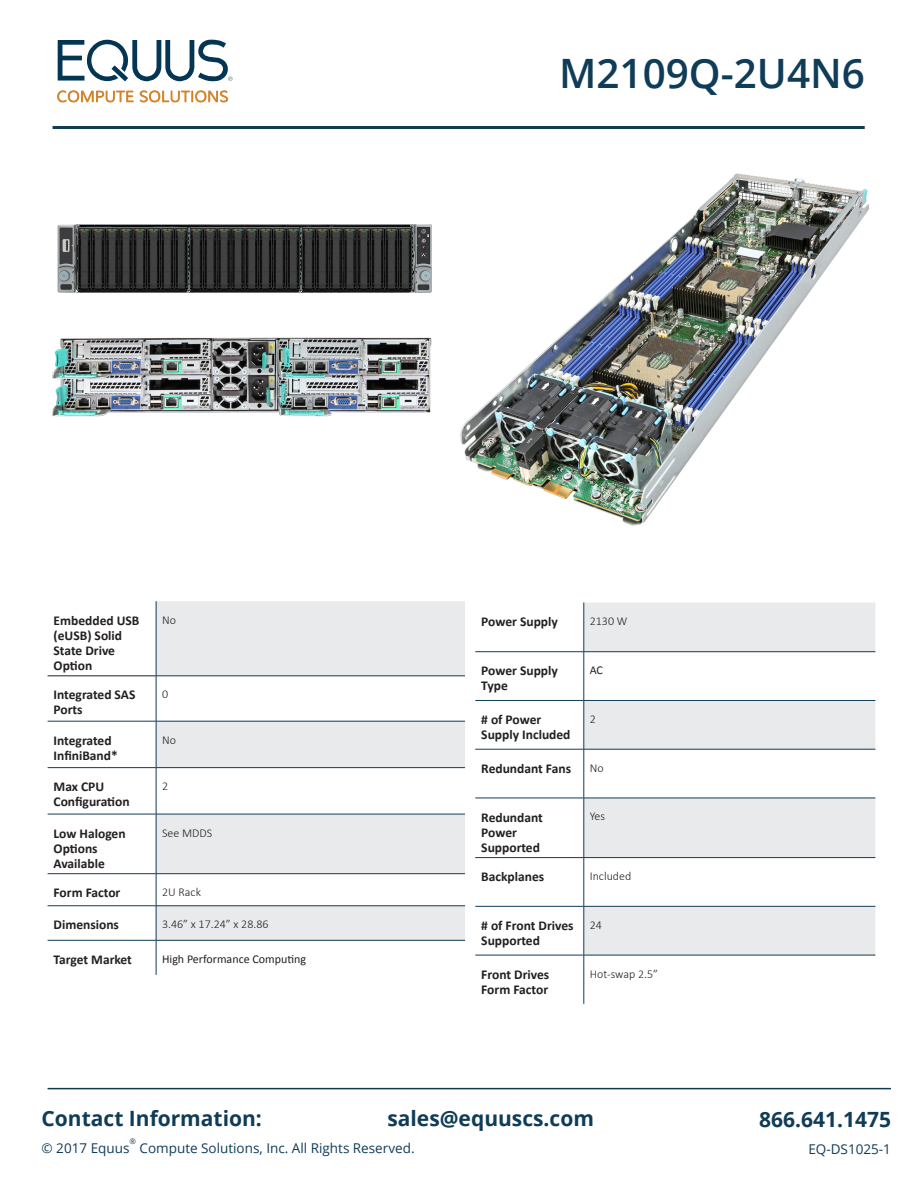
<style>
.page{position:relative;width:918px;height:1188px;background:#fff}
.page>*{position:absolute;margin:0;border:0;box-sizing:border-box;transform-origin:0 0}
.t1{font:600 40.5px "Open Sans";color:#103c58}
.t2{font:700 21px "Open Sans";color:#103c58}
.t3{font:700 13.5px/15px "Calibri";color:#231f20}
.t4{font:13.5px "Open Sans";color:#103c58}
.t5{font:300 12px "Calibri";color:#231f20}
.t6{font:12px "Calibri";color:#231f20}
.t7{font:7.8px "Open Sans";color:#103c58}
</style>
<div class="page">
<svg style="left:157px;top:601px;width:308px;height:339px;fill:#e9eaeb"></svg>
<hr style="left:156px;top:676px;width:309px;height:1px;background:#103c58">
<hr style="left:48px;top:721px;width:108px;height:1px;background:#103c58">
<hr style="left:156px;top:721px;width:309px;height:1px;background:#103c58">
<hr style="left:48px;top:767px;width:108px;height:1px;background:#103c58">
<hr style="left:156px;top:767px;width:309px;height:1px;background:#103c58">
<hr style="left:48px;top:814px;width:108px;height:1px;background:#103c58">
<hr style="left:156px;top:814px;width:309px;height:1px;background:#103c58">
<hr style="left:48px;top:873px;width:108px;height:1px;background:#103c58">
<hr style="left:156px;top:873px;width:309px;height:1px;background:#103c58">
<hr style="left:48px;top:906px;width:108px;height:1px;background:#103c58">
<hr style="left:156px;top:906px;width:309px;height:1px;background:#103c58">
<hr style="left:48px;top:940px;width:108px;height:1px;background:#103c58">
<hr style="left:156px;top:940px;width:309px;height:1px;background:#103c58">
<hr style="left:48px;top:676px;width:108px;height:1px;background:#231f20">
<hr style="left:156px;top:601px;width:1px;height:75px;background:#103c58">
<hr style="left:156px;top:676px;width:1px;height:45px;background:#103c58">
<hr style="left:156px;top:721px;width:1px;height:46px;background:#103c58">
<hr style="left:156px;top:768px;width:1px;height:46px;background:#103c58">
<hr style="left:156px;top:814px;width:1px;height:60px;background:#103c58">
<hr style="left:156px;top:874px;width:1px;height:32px;background:#103c58">
<hr style="left:156px;top:906px;width:1px;height:34px;background:#103c58">
<hr style="left:156px;top:941px;width:1px;height:34px;background:#103c58">
<svg style="left:585px;top:602px;width:290px;height:353px;fill:#e9eaeb"></svg>
<hr style="left:584px;top:602px;width:1px;height:50px;background:#103c58">
<hr style="left:475px;top:651px;width:109px;height:1px;background:#103c58">
<hr style="left:584px;top:651px;width:291px;height:1px;background:#103c58">
<hr style="left:584px;top:652px;width:1px;height:48px;background:#103c58">
<hr style="left:475px;top:700px;width:109px;height:1px;background:#103c58">
<hr style="left:584px;top:700px;width:291px;height:1px;background:#103c58">
<hr style="left:584px;top:701px;width:1px;height:48px;background:#103c58">
<hr style="left:475px;top:749px;width:109px;height:1px;background:#103c58">
<hr style="left:584px;top:749px;width:291px;height:1px;background:#103c58">
<hr style="left:584px;top:749px;width:1px;height:49px;background:#103c58">
<hr style="left:475px;top:798px;width:109px;height:1px;background:#103c58">
<hr style="left:584px;top:798px;width:291px;height:1px;background:#103c58">
<hr style="left:584px;top:798px;width:1px;height:59px;background:#103c58">
<hr style="left:475px;top:857px;width:109px;height:1px;background:#103c58">
<hr style="left:584px;top:857px;width:291px;height:1px;background:#103c58">
<hr style="left:584px;top:858px;width:1px;height:48px;background:#103c58">
<hr style="left:475px;top:906px;width:109px;height:1px;background:#103c58">
<hr style="left:584px;top:906px;width:291px;height:1px;background:#103c58">
<hr style="left:584px;top:907px;width:1px;height:48px;background:#103c58">
<hr style="left:475px;top:955px;width:109px;height:1px;background:#103c58">
<hr style="left:584px;top:955px;width:291px;height:1px;background:#103c58">
<hr style="left:584px;top:955px;width:1px;height:49px;background:#103c58">
<hr style="left:48px;top:1088px;width:843px;height:1px;background:#103c58">
<svg style="left:58px;top:40px;width:175px;height:62px"></svg>
<hr style="left:53px;top:126px;width:812px;height:3px;background:#103c58">
<img style="left:52px;top:337px;width:380px;height:80px">
<img style="left:460px;top:173px;width:409px;height:353px">
<img style="left:58px;top:224px;width:374px;height:68px">
<p class="t1" style="left:559px;top:46px;width:307px">M2109Q-2U4N6</p>
<p class="t3" style="left:54px;top:613px;width:87px">Embedded USB (eUSB) Solid<br>State Drive<br>Option</p>
<p class="t5" style="left:162px;top:612px;width:15px">No</p>
<p class="t3" style="left:54px;top:687px;width:83px">Integrated SAS<br>Ports</p>
<p class="t5" style="left:162px;top:687px;width:8px">0</p>
<p class="t3" style="left:54px;top:733px;width:66px">Integrated<br>InfiniBand*</p>
<p class="t5" style="left:162px;top:732px;width:15px">No</p>
<p class="t3" style="left:54px;top:779px;width:78px">Max CPU<br>Configuration</p>
<p class="t5" style="left:162px;top:779px;width:8px">2</p>
<p class="t3" style="left:54px;top:826px;width:74px">Low Halogen<br>Options<br>Available</p>
<p class="t5" style="left:162px;top:825px;width:52px">See MDDS</p>
<p class="t3" style="left:54px;top:885px;width:68px">Form Factor</p>
<p class="t5" style="left:162px;top:885px;width:40px">2U Rack</p>
<p class="t3" style="left:54px;top:917px;width:67px">Dimensions</p>
<p class="t5" style="left:162px;top:917px;width:108px">3.46” x 17.24” x 28.86</p>
<p class="t3" style="left:54px;top:952px;width:80px">Target Market</p>
<p class="t6" style="left:162px;top:951px;width:145px">High Performance Computing</p>
<p class="t3" style="left:481px;top:614px;width:78px">Power Supply</p>
<p class="t5" style="left:590px;top:614px;width:39px">2130 W</p>
<p class="t3" style="left:481px;top:663px;width:78px">Power Supply<br>Type</p>
<p class="t6" style="left:590px;top:663px;width:15px">AC</p>
<p class="t3" style="left:481px;top:712px;width:91px"># of Power<br>Supply Included</p>
<p class="t5" style="left:590px;top:712px;width:8px">2</p>
<p class="t3" style="left:481px;top:761px;width:91px">Redundant Fans</p>
<p class="t5" style="left:590px;top:760px;width:15px">No</p>
<p class="t3" style="left:481px;top:810px;width:63px">Redundant<br>Power<br>Supported</p>
<p class="t5" style="left:590px;top:809px;width:17px">Yes</p>
<p class="t3" style="left:481px;top:869px;width:65px">Backplanes</p>
<p class="t5" style="left:590px;top:869px;width:43px">Included</p>
<p class="t3" style="left:481px;top:918px;width:94px"># of Front Drives<br>Supported</p>
<p class="t5" style="left:590px;top:917px;width:14px">24</p>
<p class="t3" style="left:481px;top:967px;width:70px">Front Drives<br>Form Factor</p>
<p class="t5" style="left:590px;top:966px;width:70px">Hot-swap 2.5”</p>
<p class="t2" style="left:42px;top:1103px;width:222px">Contact Information:</p>
<p class="t2" style="left:387px;top:1103px;width:208px">sales@equuscs.com</p>
<p class="t4" style="left:42px;top:1138px;width:89px">© 2017 Equus</p>
<p class="t7" style="left:129px;top:1135px;width:8px">®</p>
<p class="t4" style="left:140px;top:1138px;width:277px">Compute Solutions, Inc. All Rights Reserved.</p>
<p class="t2" style="left:759px;top:1105px;width:133px">866.641.1475</p>
<p class="t4" style="left:808px;top:1140px;width:84px">EQ-DS1025-1</p>
</div>
